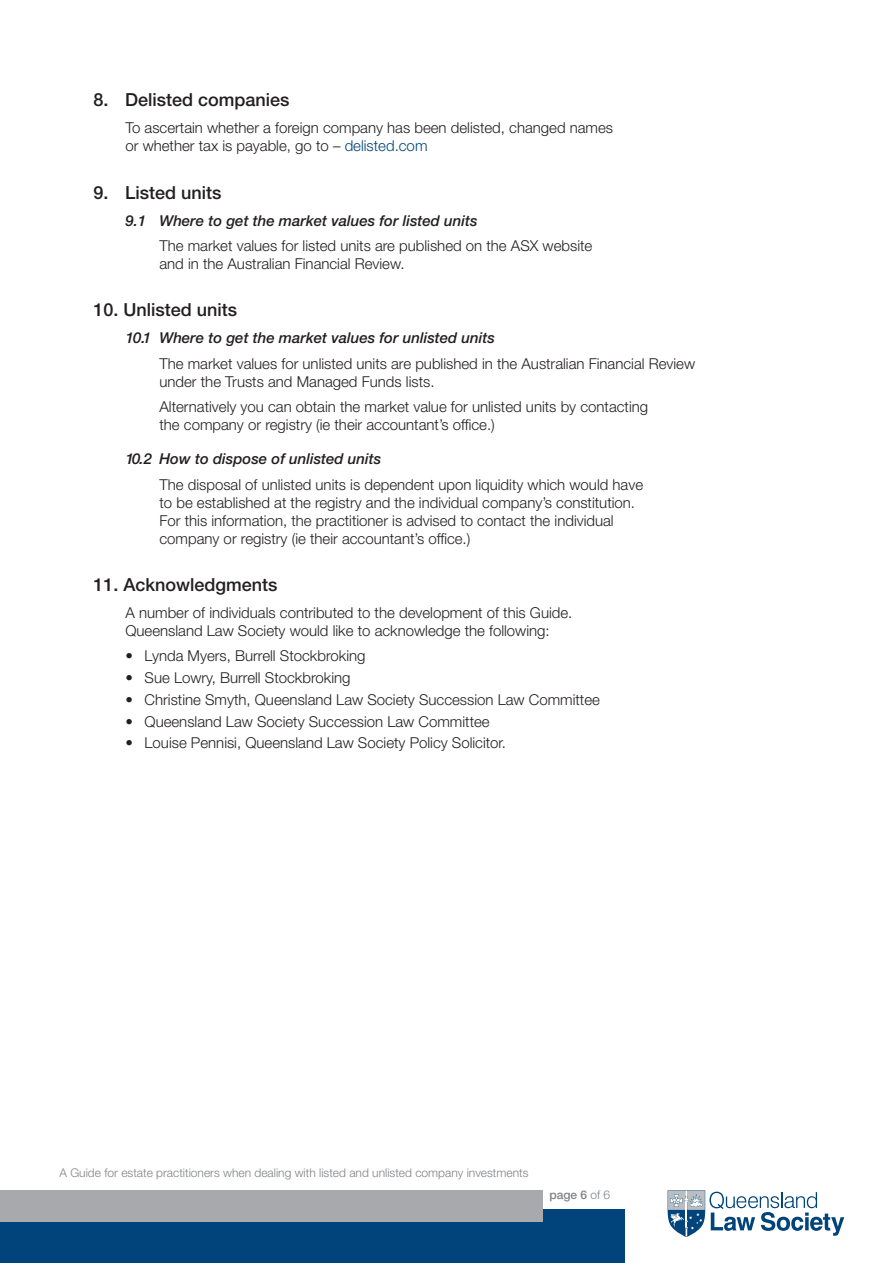
<style>
.page{position:relative;width:893px;height:1263px;background:#fff}
.page>*{position:absolute;margin:0;border:0;box-sizing:border-box;transform-origin:0 0}
.t1{font:500 18px "Helvetica Neue LT Std";color:#231f20}
.t2{font:300 15px/18px "Helvetica Neue LT Std";color:#231f20}
.t3{font:italic 500 15px "Helvetica Neue LT Std";color:#231f20}
.t4{font:300 12px "Helvetica Neue LT Std";color:#808285}
.t5{font:500 12px "Helvetica Neue LT Std";color:#808285}
.s1{color:#00447b}
.s2{font-weight:300}
</style>
<div class="page">
<svg style="left:668px;top:1190px;width:176px;height:47px"></svg>
<div style="left:0;top:1209px;width:624px;height:54px;background:#00447b"></div>
<div style="left:0;top:1190px;width:542px;height:32px;background:#a8a9ad"></div>
<p class="t1" style="left:94px;top:89px;width:197px">8. Delisted companies</p>
<p class="t2" style="left:125px;top:119px;width:489px">To ascertain whether a foreign company has been delisted, changed names or whether tax is payable, go to – <span class="s1">delisted.com</span></p>
<p class="t1" style="left:94px;top:181px;width:129px">9. Listed units</p>
<p class="t3" style="left:125px;top:211px;width:354px">9.1 Where to get the market values for listed units</p>
<p class="t2" style="left:159px;top:236px;width:434px">The market values for listed units are published on the ASX website and in the Australian Financial Review.</p>
<p class="t1" style="left:94px;top:299px;width:145px">10. Unlisted units</p>
<p class="t3" style="left:125px;top:329px;width:371px">10.1 Where to get the market values for unlisted units</p>
<p class="t2" style="left:159px;top:354px;width:537px">The market values for unlisted units are published in the Australian Financial Review under the Trusts and Managed Funds lists.</p>
<p class="t2" style="left:159px;top:397px;width:490px">Alternatively you can obtain the market value for unlisted units by contacting the company or registry (ie their accountant’s office.)</p>
<p class="t3" style="left:125px;top:450px;width:257px">10.2 How to dispose of unlisted units</p>
<p class="t2" style="left:159px;top:475px;width:485px">The disposal of unlisted units is dependent upon liquidity which would have to be established at the registry and the individual company’s constitution.<br>For this information, the practitioner is advised to contact the individual company or registry (ie their accountant’s office.)</p>
<p class="t1" style="left:94px;top:574px;width:186px">11. Acknowledgments</p>
<p class="t2" style="left:125px;top:603px;width:448px">A number of individuals contributed to the development of this Guide.<br>Queensland Law Society would like to acknowledge the following:</p>
<p class="t2" style="left:125px;top:647px;width:242px">• Lynda Myers, Burrell Stockbroking</p>
<p class="t2" style="left:125px;top:668px;width:227px">• Sue Lowry, Burrell Stockbroking</p>
<p class="t2" style="left:125px;top:690px;width:476px">• Christine Smyth, Queensland Law Society Succession Law Committee</p>
<p class="t2" style="left:125px;top:712px;width:366px">• Queensland Law Society Succession Law Committee</p>
<p class="t2" style="left:125px;top:734px;width:382px">• Louise Pennisi, Queensland Law Society Policy Solicitor.</p>
<p class="t4" style="left:60px;top:1165px;width:470px">A Guide for estate practitioners when dealing with listed and unlisted company investments</p>
<p class="t5" style="left:549px;top:1187px;width:62px">page 6 <span class="s2">of 6</span></p>
</div>
